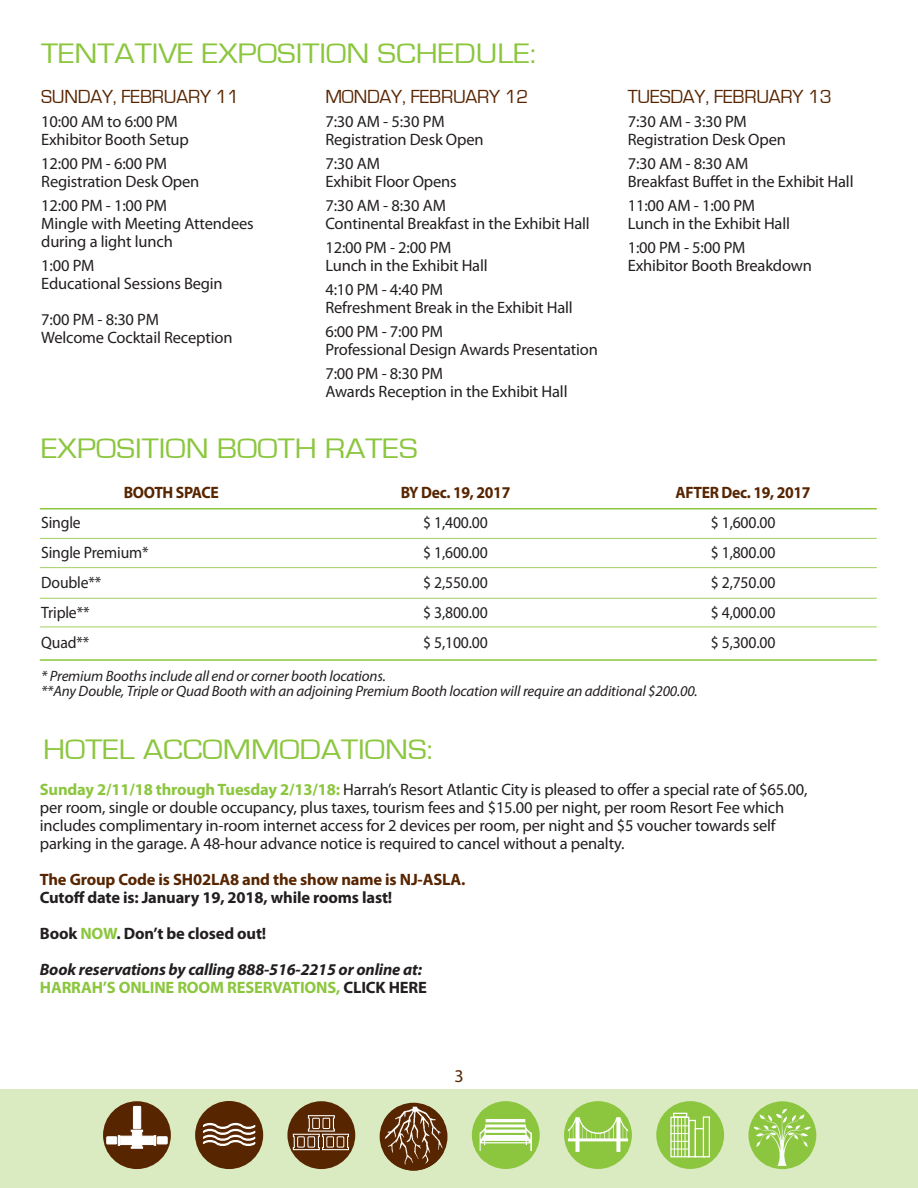
<style>
.page{position:relative;width:918px;height:1188px;background:#fff}
.page>*{position:absolute;margin:0;border:0;box-sizing:border-box;transform-origin:0 0}
.t1{font:29.1px "Eurostile";color:#8bc63e;scale:1.14 1}
.t2{font:19.5px "Eurostile";letter-spacing:-.01em;color:#572500}
.t3{font:18px "Myriad Pro";color:#572500}
.t4{font:16.5px/18px "Myriad Pro";letter-spacing:-.01em;color:#231f20}
.t5{font:16.5px "Myriad Pro";letter-spacing:-.01em;color:#231f20;scale:.95 1}
.t6{font:700 16.5px "Myriad Pro";letter-spacing:-.01em;color:#231f20}
.t7{font:italic 700 16.5px "Myriad Pro";letter-spacing:-.01em;color:#231f20}
.t8{font:700 16.5px "Myriad Pro";letter-spacing:-.02em;color:#572500}
.t9{font:700 16.5px "Myriad Pro";letter-spacing:-.01em;color:#8bc63e}
.t10{font:700 16.5px "Myriad Pro";letter-spacing:-.02em;color:#572500;scale:.95 1}
.t11{font:italic 15px "Myriad Pro";letter-spacing:-.01em;color:#231f20}
.s1{font-weight:700;color:#8bc63e}
.s2{color:#8bc63e}
.s3{color:#231f20}
</style>
<div class="page">
<hr style="left:40px;top:508px;width:837px;height:1px;background:#8bc63e">
<hr style="left:40px;top:538px;width:837px;height:1px;background:#a2cf62">
<hr style="left:40px;top:567px;width:837px;height:1px;background:#a2cf62">
<hr style="left:40px;top:598px;width:837px;height:1px;background:#a2cf62">
<hr style="left:40px;top:659px;width:837px;height:2px;background:#8bc63e">
<div style="left:0;top:1089px;width:918px;height:99px;background:#daeac1"></div>
<div style="left:103px;top:1101px;width:68px;height:68px;background:#572500;border-radius:50%"></div>
<div style="left:120px;top:1136px;width:34px;height:9px;background:#fff;border:1px solid #fff"></div>
<div style="left:107px;top:1137px;width:10px;height:7px;background:#fff"></div>
<div style="left:106px;top:1136px;width:11px;height:8px;border:1px solid #fff"></div>
<div style="left:132px;top:1132px;width:10px;height:15px;background:#fff"></div>
<div style="left:133px;top:1106px;width:8px;height:23px;background:#fff"></div>
<div style="left:133px;top:1106px;width:8px;height:23px;border:1px solid #fff"></div>
<svg style="left:131px;top:1130px;width:12px;height:2px"></svg>
<svg style="left:131px;top:1146px;width:12px;height:3px"></svg>
<div style="left:157px;top:1137px;width:10px;height:7px;background:#fff"></div>
<div style="left:157px;top:1136px;width:11px;height:8px;border:1px solid #fff"></div>
<svg style="left:118px;top:1135px;width:2px;height:11px"></svg>
<svg style="left:154px;top:1135px;width:2px;height:11px"></svg>
<div style="left:380px;top:1103px;width:67px;height:68px;background:#572500;border-radius:50%"></div>
<img style="left:384px;top:1107px;width:59px;height:64px">
<div style="left:195px;top:1101px;width:68px;height:68px;background:#572500;border-radius:50%"></div>
<svg style="left:203px;top:1122px;width:53px;height:24px"></svg>
<div style="left:287px;top:1101px;width:68px;height:68px;background:#572500;border-radius:50%"></div>
<svg style="left:292px;top:1115px;width:58px;height:36px"></svg>
<div style="left:326px;top:1136px;width:8px;height:11px;border:1px solid #fff"></div>
<div style="left:472px;top:1101px;width:68px;height:68px;background:#8bc63e;border-radius:50%"></div>
<img style="left:480px;top:1109px;width:52px;height:52px">
<div style="left:748px;top:1101px;width:68px;height:68px;background:#8bc63e;border-radius:50%"></div>
<img style="left:754px;top:1108px;width:57px;height:58px">
<div style="left:564px;top:1101px;width:68px;height:68px;background:#8bc63e;border-radius:50%"></div>
<img style="left:568px;top:1117px;width:60px;height:35px">
<div style="left:656px;top:1101px;width:68px;height:68px;background:#8bc63e;border-radius:50%"></div>
<div style="left:688px;top:1120px;width:8px;height:37px;background:#8bc63e;border:1px solid #fff"></div>
<svg style="left:673px;top:1113px;width:14px;height:4px"></svg>
<svg style="left:670px;top:1117px;width:19px;height:40px"></svg>
<hr style="left:674px;top:1117px;width:1px;height:40px;background:#fff">
<hr style="left:678px;top:1117px;width:1px;height:40px;background:#fff">
<hr style="left:681px;top:1117px;width:1px;height:40px;background:#fff">
<hr style="left:685px;top:1117px;width:1px;height:40px;background:#fff">
<svg style="left:671px;top:1126px;width:18px;height:1px"></svg>
<svg style="left:671px;top:1133px;width:18px;height:1px"></svg>
<svg style="left:671px;top:1141px;width:18px;height:1px"></svg>
<svg style="left:671px;top:1149px;width:18px;height:1px"></svg>
<svg style="left:695px;top:1128px;width:8px;height:29px"></svg>
<div style="left:703px;top:1116px;width:7px;height:41px;background:#8bc63e;border:1px solid #fff"></div>
<hr style="left:40px;top:627px;width:837px;height:1px;background:#a2cf62">
<p class="t1" style="left:41px;top:38px;width:436px">TENTATIVE EXPOSITION SCHEDULE:</p>
<p class="t2" style="left:41px;top:86px;width:200px">SUNDAY, FEBRUARY 11</p>
<p class="t4" style="left:41px;top:112px;width:138px">10:00 AM to 6:00 PM</p>
<p class="t4" style="left:41px;top:130px;width:149px">Exhibitor Booth Setup</p>
<p class="t4" style="left:41px;top:154px;width:128px">12:00 PM - 6:00 PM</p>
<p class="t4" style="left:41px;top:172px;width:160px">Registration Desk Open</p>
<p class="t4" style="left:41px;top:196px;width:128px">12:00 PM - 1:00 PM</p>
<p class="t4" style="left:41px;top:214px;width:214px">Mingle with Meeting Attendees</p>
<p class="t4" style="left:41px;top:232px;width:133px">during a light lunch</p>
<p class="t4" style="left:41px;top:256px;width:55px">1:00 PM</p>
<p class="t4" style="left:41px;top:274px;width:183px">Educational Sessions Begin</p>
<p class="t4" style="left:41px;top:310px;width:119px">7:00 PM - 8:30 PM</p>
<p class="t4" style="left:41px;top:328px;width:193px">Welcome Cocktail Reception</p>
<p class="t2" style="left:325px;top:86px;width:204px">MONDAY, FEBRUARY 12</p>
<p class="t4" style="left:325px;top:112px;width:121px">7:30 AM - 5:30 PM</p>
<p class="t4" style="left:325px;top:130px;width:160px">Registration Desk Open</p>
<p class="t4" style="left:325px;top:154px;width:56px">7:30 AM</p>
<p class="t4" style="left:325px;top:172px;width:133px">Exhibit Floor Opens</p>
<p class="t4" style="left:325px;top:196px;width:122px">7:30 AM - 8:30 AM</p>
<p class="t4" style="left:325px;top:214px;width:266px">Continental Breakfast in the Exhibit Hall</p>
<p class="t4" style="left:325px;top:238px;width:128px">12:00 PM - 2:00 PM</p>
<p class="t4" style="left:325px;top:256px;width:164px">Lunch in the Exhibit Hall</p>
<p class="t4" style="left:325px;top:280px;width:119px">4:10 PM - 4:40 PM</p>
<p class="t4" style="left:325px;top:298px;width:249px">Refreshment Break in the Exhibit Hall</p>
<p class="t4" style="left:325px;top:322px;width:119px">6:00 PM - 7:00 PM</p>
<p class="t4" style="left:325px;top:340px;width:274px">Professional Design Awards Presentation</p>
<p class="t4" style="left:325px;top:364px;width:119px">7:00 PM - 8:30 PM</p>
<p class="t4" style="left:325px;top:382px;width:244px">Awards Reception in the Exhibit Hall</p>
<p class="t1" style="left:41px;top:433px;width:332px">EXPOSITION BOOTH RATES</p>
<p class="t10" style="left:124px;top:482px;width:102px">BOOTH SPACE</p>
<p class="t5" style="left:41px;top:512px;width:43px">Single</p>
<p class="t5" style="left:41px;top:542px;width:115px">Single Premium*</p>
<p class="t5" style="left:41px;top:572px;width:65px">Double**</p>
<p class="t5" style="left:41px;top:602px;width:52px">Triple**</p>
<p class="t5" style="left:41px;top:632px;width:52px">Quad**</p>
<p class="t10" style="left:401px;top:482px;width:117px">BY Dec. 19, 2017</p>
<p class="t5" style="left:423px;top:512px;width:70px">$ 1,400.00</p>
<p class="t5" style="left:423px;top:542px;width:70px">$ 1,600.00</p>
<p class="t5" style="left:423px;top:572px;width:70px">$ 2,550.00</p>
<p class="t5" style="left:423px;top:602px;width:70px">$ 3,800.00</p>
<p class="t5" style="left:423px;top:632px;width:70px">$ 5,100.00</p>
<p class="t2" style="left:628px;top:86px;width:205px">TUESDAY, FEBRUARY 13</p>
<p class="t4" style="left:628px;top:112px;width:121px">7:30 AM - 3:30 PM</p>
<p class="t4" style="left:628px;top:130px;width:160px">Registration Desk Open</p>
<p class="t4" style="left:628px;top:154px;width:122px">7:30 AM - 8:30 AM</p>
<p class="t4" style="left:628px;top:172px;width:227px">Breakfast Buffet in the Exhibit Hall</p>
<p class="t4" style="left:628px;top:196px;width:129px">11:00 AM - 1:00 PM</p>
<p class="t4" style="left:628px;top:214px;width:164px">Lunch in the Exhibit Hall</p>
<p class="t4" style="left:628px;top:238px;width:119px">1:00 PM - 5:00 PM</p>
<p class="t4" style="left:628px;top:256px;width:186px">Exhibitor Booth Breakdown</p>
<p class="t10" style="left:676px;top:482px;width:144px">AFTER Dec. 19, 2017</p>
<p class="t5" style="left:711px;top:512px;width:70px">$ 1,600.00</p>
<p class="t5" style="left:711px;top:542px;width:70px">$ 1,800.00</p>
<p class="t5" style="left:711px;top:572px;width:70px">$ 2,750.00</p>
<p class="t5" style="left:711px;top:602px;width:70px">$ 4,000.00</p>
<p class="t5" style="left:711px;top:632px;width:70px">$ 5,300.00</p>
<p class="t11" style="left:41px;top:666px;width:346px">* Premium Booths include all end or corner booth locations.</p>
<p class="t11" style="left:41px;top:681px;width:658px">**Any Double, Triple or Quad Booth with an adjoining Premium Booth location will require an additional $200.00.</p>
<p class="t1" style="left:43px;top:734px;width:344px">HOTEL ACCOMMODATIONS:</p>
<p class="t4" style="left:40px;top:780px;width:769px"><span class="s1">Sunday 2/11/18 through Tuesday 2/13/18:</span> Harrah’s Resort Atlantic City is pleased to offer a special rate of $65.00, per room, single or double occupancy, plus taxes, tourism fees and $15.00 per night, per room Resort Fee which includes complimentary in-room internet access for 2 devices per room, per night and $5 voucher towards self parking in the garage. A 48-hour advance notice is required to cancel without a penalty.</p>
<p class="t8" style="left:40px;top:869px;width:427px">The Group Code is SH02LA8 and the show name is NJ-ASLA.</p>
<p class="t6" style="left:40px;top:887px;width:354px">Cutoff date is: January 19, 2018, while rooms last!</p>
<p class="t6" style="left:40px;top:923px;width:228px">Book <span class="s2">NOW</span>. Don’t be closed out!</p>
<p class="t7" style="left:40px;top:959px;width:384px">Book reservations by calling 888-516-2215 or online at:</p>
<p class="t9" style="left:40px;top:977px;width:389px">HARRAH’S ONLINE ROOM RESERVATIONS, <span class="s3">CLICK HERE</span></p>
<p class="t3" style="left:454px;top:1065px;width:11px">3</p>
</div>
